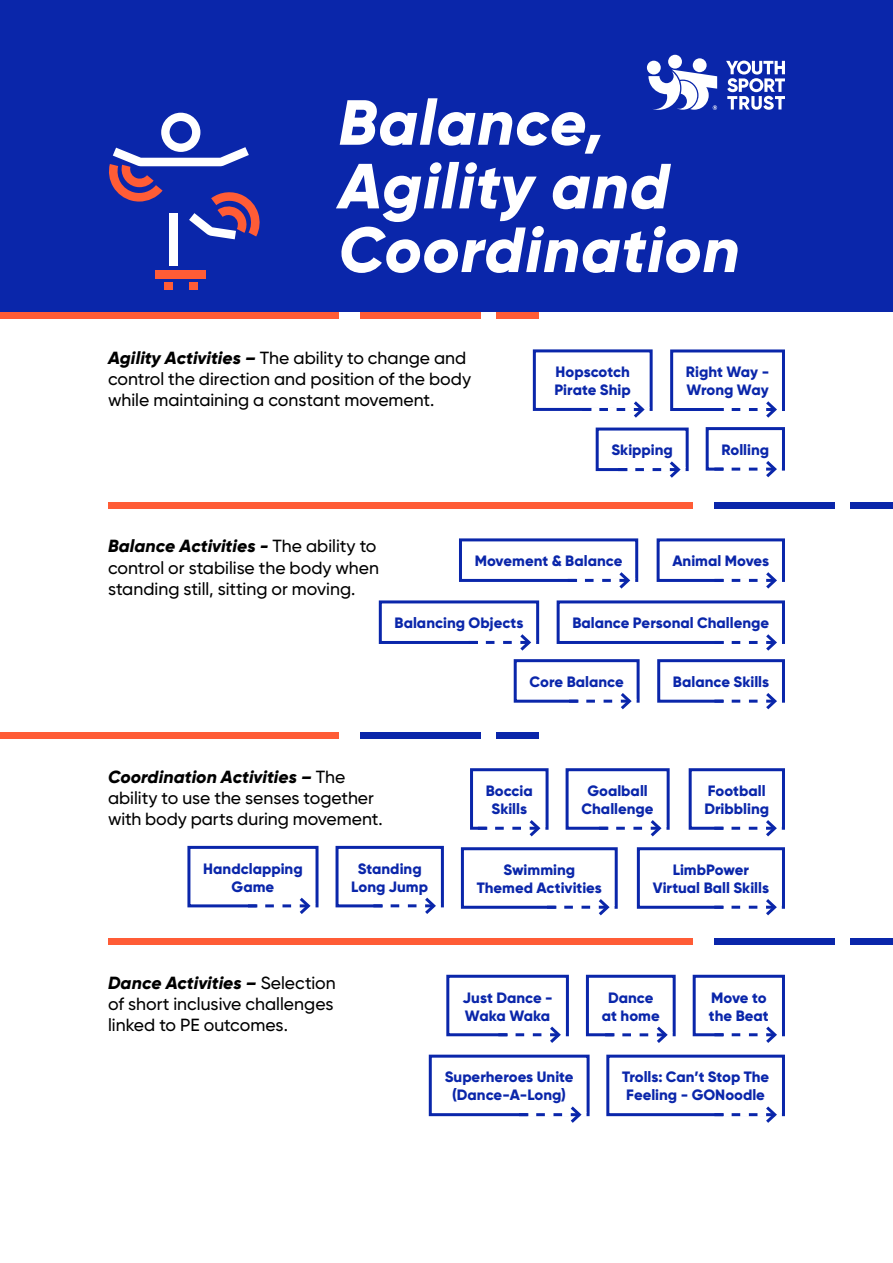
<style>
.page{position:relative;width:893px;height:1263px;background:#fff}
.page>*{position:absolute;margin:0;border:0;box-sizing:border-box;transform-origin:0 0}
.t1{font:italic 800 63.6px/63.6px "Gilroy";letter-spacing:.015em;color:#fff}
.t2{font:500 17.55px/21.1px "Gilroy";color:#000}
.t3{font:800 15px/18px "Gilroy";color:#0a26aa;text-align:center}
.s1{font-weight:800;font-style:italic}
</style>
<div class="page">
<div style="left:0;top:0;width:893px;height:312px;background:#0a26aa"></div>
<svg style="left:726px;top:61px;width:59px;height:49px"></svg>
<div style="left:647px;top:61px;width:14px;height:14px;background:#fff;border-radius:50%"></div>
<div style="left:693px;top:58px;width:14px;height:14px;background:#fff;border-radius:50%"></div>
<div style="left:668px;top:55px;width:14px;height:14px;background:#fff;border-radius:50%"></div>
<svg style="left:648px;top:70px;width:69px;height:40px"></svg>
<div style="left:0;top:312px;width:339px;height:7px;background:#ff5c36"></div>
<div style="left:360px;top:312px;width:121px;height:7px;background:#ff5c36"></div>
<div style="left:497px;top:312px;width:42px;height:7px;background:#ff5c36"></div>
<div style="left:0;top:732px;width:339px;height:7px;background:#ff5c36"></div>
<div style="left:360px;top:732px;width:121px;height:7px;background:#0a26aa"></div>
<div style="left:497px;top:732px;width:42px;height:7px;background:#0a26aa"></div>
<div style="left:170px;top:213px;width:8px;height:53px;background:#fff"></div>
<div style="left:156px;top:270px;width:50px;height:9px;background:#ff5c36"></div>
<div style="left:164px;top:282px;width:8px;height:8px;background:#ff5c36"></div>
<div style="left:189px;top:282px;width:9px;height:8px;background:#ff5c36"></div>
<svg style="left:109px;top:113px;width:151px;height:126px"></svg>
<div style="left:108px;top:501px;width:584px;height:7px;background:#ff5c36"></div>
<div style="left:714px;top:501px;width:120px;height:7px;background:#0a26aa"></div>
<div style="left:850px;top:501px;width:43px;height:7px;background:#0a26aa"></div>
<div style="left:108px;top:938px;width:584px;height:7px;background:#ff5c36"></div>
<div style="left:714px;top:938px;width:120px;height:7px;background:#0a26aa"></div>
<div style="left:850px;top:938px;width:43px;height:7px;background:#0a26aa"></div>
<svg style="left:532px;top:349px;width:253px;height:129px"></svg>
<svg style="left:606px;top:1054px;width:179px;height:69px"></svg>
<svg style="left:428px;top:1054px;width:162px;height:69px"></svg>
<svg style="left:446px;top:974px;width:123px;height:69px"></svg>
<svg style="left:692px;top:974px;width:93px;height:69px"></svg>
<svg style="left:585px;top:974px;width:91px;height:69px"></svg>
<svg style="left:656px;top:538px;width:129px;height:51px"></svg>
<svg style="left:459px;top:538px;width:180px;height:51px"></svg>
<svg style="left:378px;top:600px;width:407px;height:110px"></svg>
<svg style="left:688px;top:768px;width:97px;height:69px"></svg>
<svg style="left:565px;top:768px;width:105px;height:69px"></svg>
<svg style="left:470px;top:768px;width:79px;height:69px"></svg>
<svg style="left:636px;top:847px;width:149px;height:69px"></svg>
<svg style="left:460px;top:847px;width:158px;height:69px"></svg>
<svg style="left:187px;top:845px;width:132px;height:69px"></svg>
<svg style="left:335px;top:845px;width:109px;height:69px"></svg>
<p class="t1" style="left:339px;top:90px;width:402px">Balance,<br>Agility and<br>Coordination</p>
<p class="t2" style="left:108px;top:347px;width:365px"><span class="s1">Agility Activities –</span> The ability to change and control the direction and position of the body while maintaining a constant movement.</p>
<p class="t3" style="left:555px;top:363px;width:78px;text-align:left">Hopscotch<br>Pirate Ship</p>
<p class="t3" style="left:686px;top:363px;width:85px;text-align:left">Right Way -<br>Wrong Way</p>
<p class="t3" style="left:611px;top:441px;width:63px">Skipping</p>
<p class="t3" style="left:721px;top:440px;width:49px">Rolling</p>
<p class="t2" style="left:108px;top:536px;width:273px"><span class="s1">Balance Activities -</span> The ability to control or stabilise the body when standing still, sitting or moving.</p>
<p class="t3" style="left:475px;top:552px;width:149px">Movement &amp; Balance</p>
<p class="t3" style="left:672px;top:552px;width:98px">Animal Moves</p>
<p class="t3" style="left:395px;top:614px;width:130px">Balancing Objects</p>
<p class="t3" style="left:572px;top:614px;width:198px">Balance Personal Challenge</p>
<p class="t3" style="left:529px;top:673px;width:96px">Core Balance</p>
<p class="t3" style="left:673px;top:673px;width:98px">Balance Skills</p>
<p class="t2" style="left:108px;top:766px;width:276px"><span class="s1">Coordination Activities –</span> The ability to use the senses together with body parts during movement.</p>
<p class="t3" style="left:486px;top:782px;width:49px">Boccia<br>Skills</p>
<p class="t3" style="left:582px;top:782px;width:74px">Goalball<br>Challenge</p>
<p class="t3" style="left:704px;top:782px;width:66px;text-align:left">Football<br>Dribbling</p>
<p class="t3" style="left:203px;top:859px;width:101px">Handclapping<br>Game</p>
<p class="t3" style="left:351px;top:859px;width:78px">Standing<br>Long Jump</p>
<p class="t3" style="left:477px;top:861px;width:127px">Swimming<br>Themed Activities</p>
<p class="t3" style="left:653px;top:861px;width:118px">LimbPower<br>Virtual Ball Skills</p>
<p class="t2" style="left:108px;top:972px;width:229px;text-align:justify"><span class="s1">Dance Activities –</span> Selection of short inclusive challenges linked to PE outcomes.</p>
<p class="t3" style="left:463px;top:988px;width:92px;text-align:left">Just Dance -<br>Waka Waka</p>
<p class="t3" style="left:709px;top:988px;width:61px;text-align:left">Move to the Beat</p>
<p class="t3" style="left:602px;top:988px;width:59px">Dance at home</p>
<p class="t3" style="left:445px;top:1068px;width:130px">Superheroes Unite (Dance-A-Long)</p>
<p class="t3" style="left:622px;top:1068px;width:149px;text-align:left">Trolls: Can’t Stop The<br>Feeling - GONoodle</p>
</div>
